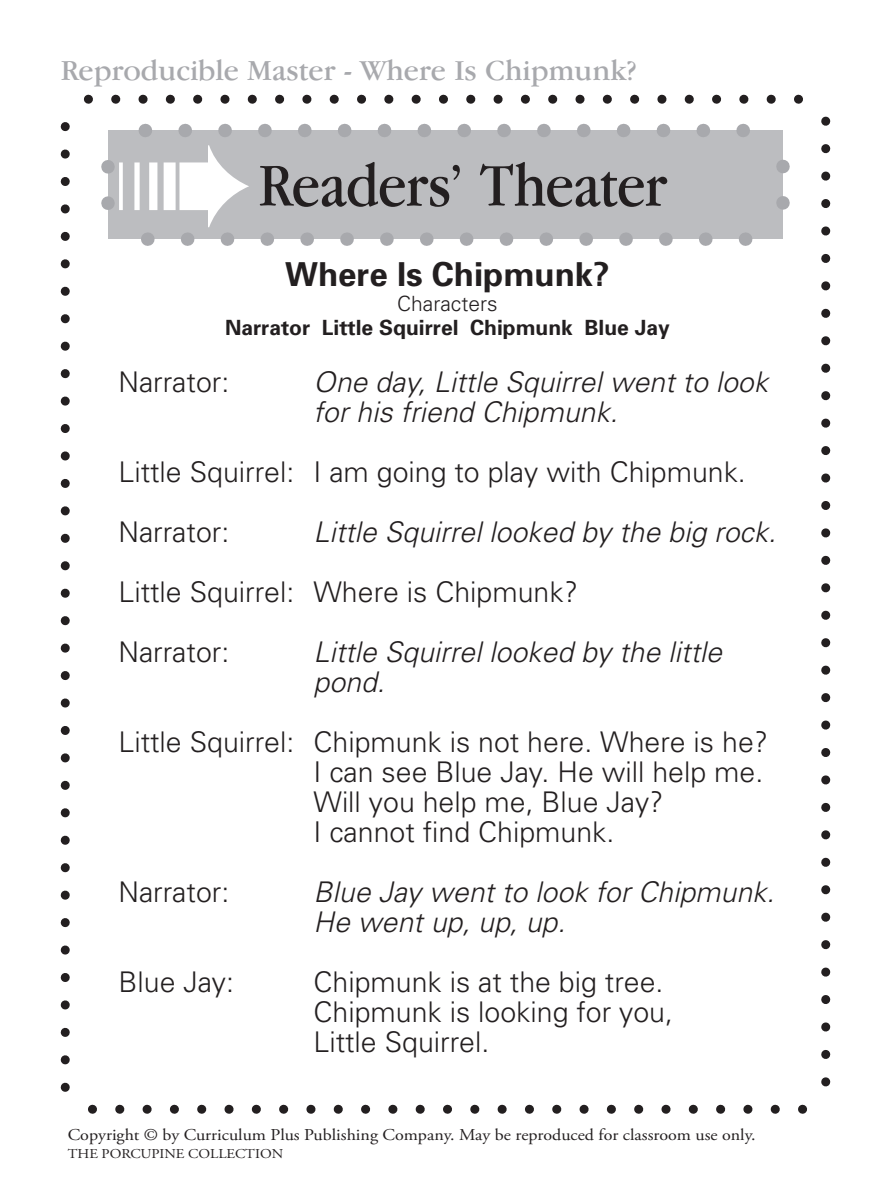
<style>
.page{position:relative;width:891px;height:1188px;background:#fff}
.page>*{position:absolute;margin:0;border:0;box-sizing:border-box;transform-origin:0 0}
.t1{font:63px "Garamond IT Cby BT";letter-spacing:-.015em;color:#231f20;scale:.9 1}
.t2{font:700 33px "Univers";color:#231f20}
.t3{font:30px "Garamond IT Cby BT";color:#a8a9ad}
.t4{font:300 28.5px/30px "Univers";color:#231f20}
.t5{font:italic 300 28.5px/30px "Univers";color:#231f20}
.t6{font:700 21px "Univers";color:#231f20}
.t7{font:300 21px "Univers";color:#231f20}
.t8{font:16.5px "Adobe Garamond Pro";color:#231f20;scale:1.09 1}
.t9{font:13.5px "Adobe Garamond Pro";color:#231f20;scale:1.09 1}
</style>
<div class="page">
<svg style="left:61px;top:127px;width:9px;height:965px"></svg>
<svg style="left:92px;top:1105px;width:715px;height:9px"></svg>
<svg style="left:821px;top:116px;width:9px;height:966px"></svg>
<svg style="left:83px;top:95px;width:716px;height:9px"></svg>
<div style="left:108px;top:131px;width:675px;height:108px;background:#bcbdc0"></div>
<svg style="left:776px;top:159px;width:14px;height:44px"></svg>
<svg style="left:128px;top:124px;width:615px;height:13px"></svg>
<svg style="left:101px;top:160px;width:652px;height:86px"></svg>
<p class="t3" style="left:61px;top:53px;width:577px">Reproducible Master - Where Is Chipmunk?</p>
<h1 class="t1" style="left:258px;top:148px;width:455px">Readers’ Theater</h1>
<p class="t2" style="left:285px;top:254px;width:326px">Where Is Chipmunk?</p>
<p class="t7" style="left:397px;top:291px;width:102px">Characters</p>
<p class="t6" style="left:225px;top:315px;width:446px">Narrator Little Squirrel Chipmunk Blue Jay</p>
<p class="t4" style="left:118px;top:367px;width:112px">Narrator:</p>
<p class="t5" style="left:314px;top:367px;width:456px">One day, Little Squirrel went to look for his friend Chipmunk.</p>
<p class="t4" style="left:118px;top:442px;width:629px;line-height:60px">Little Squirrel: I am going to play with Chipmunk.<br>Narrator:</p>
<p class="t5" style="left:314px;top:517px;width:464px">Little Squirrel looked by the big rock.</p>
<p class="t4" style="left:118px;top:562px;width:461px;line-height:60px">Little Squirrel: Where is Chipmunk?<br>Narrator:</p>
<p class="t5" style="left:314px;top:637px;width:410px">Little Squirrel looked by the little pond.</p>
<p class="t4" style="left:314px;top:727px;width:456px;text-indent:-195px">Little Squirrel: Chipmunk is not here. Where is he?<br>I can see Blue Jay. He will help me.<br>Will you help me, Blue Jay?<br>I cannot find Chipmunk.</p>
<p class="t4" style="left:118px;top:877px;width:112px">Narrator:</p>
<p class="t5" style="left:314px;top:877px;width:462px">Blue Jay went to look for Chipmunk.<br>He went up, up, up.</p>
<p class="t4" style="left:118px;top:967px;width:117px">Blue Jay:</p>
<p class="t4" style="left:313px;top:967px;width:361px">Chipmunk is at the big tree.<br>Chipmunk is looking for you,<br>Little Squirrel.</p>
<p class="t8" style="left:68px;top:1125px;width:632px">Copyright © by Curriculum Plus Publishing Company. May be reproduced for classroom use only.</p>
<p class="t9" style="left:68px;top:1146px;width:199px">THE PORCUPINE COLLECTION</p>
</div>
